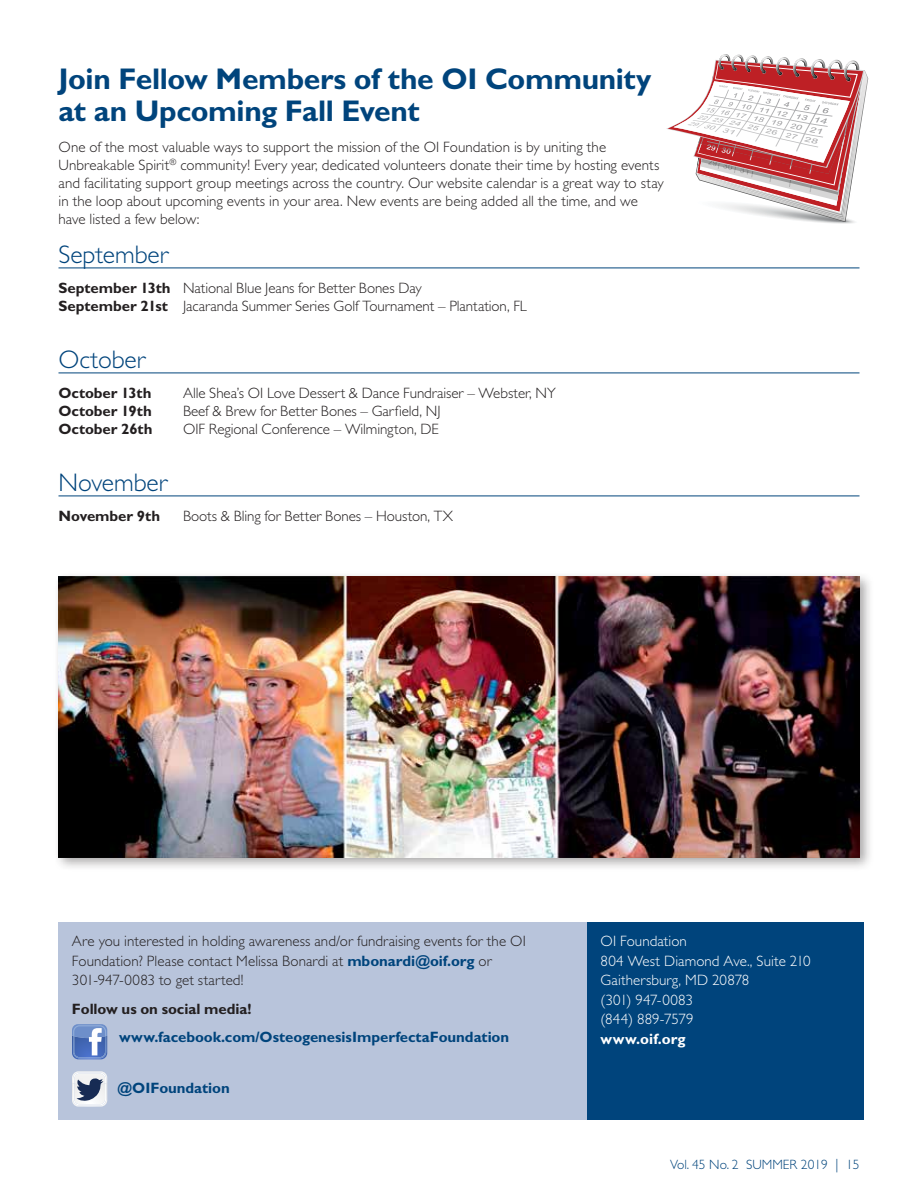
<style>
.page{position:relative;width:918px;height:1188px;background:#fff}
.page>*{position:absolute;margin:0;border:0;box-sizing:border-box;transform-origin:0 0}
.t1{font:700 30px/31.5px "Gill Sans Std";letter-spacing:-.015em;color:#00447c}
.t2{font:300 25.5px "Gill Sans Std";letter-spacing:-.005em;color:#00447c}
.t3{font:300 15px/18px "Gill Sans Std";color:#231f20}
.t4{font:300 15px/19.5px "Gill Sans Std";letter-spacing:.005em;color:#fff}
.t5{font:700 15px "Gill Sans Std";letter-spacing:-.005em;color:#231f20}
.t6{font:700 15px "Gill Sans Std";letter-spacing:-.005em;color:#00447c}
.t7{font:700 15px "Gill Sans Std";letter-spacing:.005em;color:#fff}
.t8{font:300 13.5px "Gill Sans Std";color:#00447c}
.s1{font-weight:700}
.s2{font-weight:700;color:#00447c}
</style>
<div class="page">
<div style="left:53px;top:571px;width:821px;height:301px;background:#231f20;opacity:.4"></div>
<img style="left:58px;top:577px;width:802px;height:280px">
<hr style="left:58px;top:268px;width:802px;height:1px;background:#00447c">
<hr style="left:58px;top:373px;width:802px;height:1px;background:#00447c">
<hr style="left:58px;top:496px;width:802px;height:1px;background:#00447c">
<div style="left:58px;top:922px;width:529px;height:198px;background:#b8c4db"></div>
<svg style="left:72px;top:1024px;width:35px;height:35px"></svg>
<svg style="left:72px;top:1071px;width:35px;height:36px"></svg>
<div style="left:587px;top:922px;width:276px;height:198px;background:#00447c"></div>
<svg style="left:666px;top:54px;width:202px;height:170px"></svg>
<h1 class="t1" style="left:58px;top:63px;width:594px">Join Fellow Members of the OI Community at an Upcoming Fall Event</h1>
<p class="t3" style="left:58px;top:138px;width:607px">One of the most valuable ways to support the mission of the OI Foundation is by uniting the Unbreakable Spirit<sup>®</sup> community! Every year, dedicated volunteers donate their time by hosting events and facilitating support group meetings across the country. Our website calendar is a great way to stay in the loop about upcoming events in your area. New events are being added all the time, and we have listed a few below:</p>
<h2 class="t2" style="left:58px;top:240px;width:111px">September</h2>
<p class="t3" style="left:58px;top:279px;width:470px"><span class="s1">September 13th</span> National Blue Jeans for Better Bones Day<br><span class="s1">September 21st</span> Jacaranda Summer Series Golf Tournament – Plantation, FL</p>
<h2 class="t2" style="left:58px;top:345px;width:88px">October</h2>
<p class="t5" style="left:58px;top:384px;width:94px">October 13th</p>
<p class="t3" style="left:183px;top:384px;width:374px">Alle Shea’s OI Love Dessert &amp; Dance Fundraiser – Webster, NY</p>
<p class="t5" style="left:58px;top:402px;width:95px">October 19th</p>
<p class="t3" style="left:183px;top:402px;width:259px">Beef &amp; Brew for Better Bones – Garfield, NJ</p>
<p class="t5" style="left:58px;top:420px;width:95px">October 26th</p>
<p class="t3" style="left:183px;top:420px;width:257px">OIF Regional Conference – Wilmington, DE</p>
<h2 class="t2" style="left:58px;top:468px;width:110px">November</h2>
<p class="t5" style="left:58px;top:507px;width:103px">November 9th</p>
<p class="t3" style="left:183px;top:507px;width:272px">Boots &amp; Bling for Better Bones – Houston, TX</p>
<p class="t3" style="left:72px;top:932px;width:455px;line-height:19.5px">Are you interested in holding awareness and/or fundraising events for the OI<br>Foundation? Please contact Melissa Bonardi at <span class="s2">mbonardi@oif.org</span> or<br>301-947-0083 to get started!</p>
<p class="t5" style="left:72px;top:1000px;width:181px">Follow us on social media!</p>
<p class="t6" style="left:119px;top:1028px;width:392px">www.facebook.com/OsteogenesisImperfectaFoundation</p>
<p class="t6" style="left:118px;top:1079px;width:114px">@OIFoundation</p>
<p class="t4" style="left:601px;top:932px;width:212px">OI Foundation<br>804 West Diamond Ave., Suite 210<br>Gaithersburg, MD 20878<br>(301) 947-0083<br>(844) 889-7579</p>
<p class="t7" style="left:601px;top:1030px;width:87px">www.oif.org</p>
<p class="t8" style="left:670px;top:1157px;width:191px">Vol. 45 No. 2 SUMMER 2019 | 15</p>
</div>
